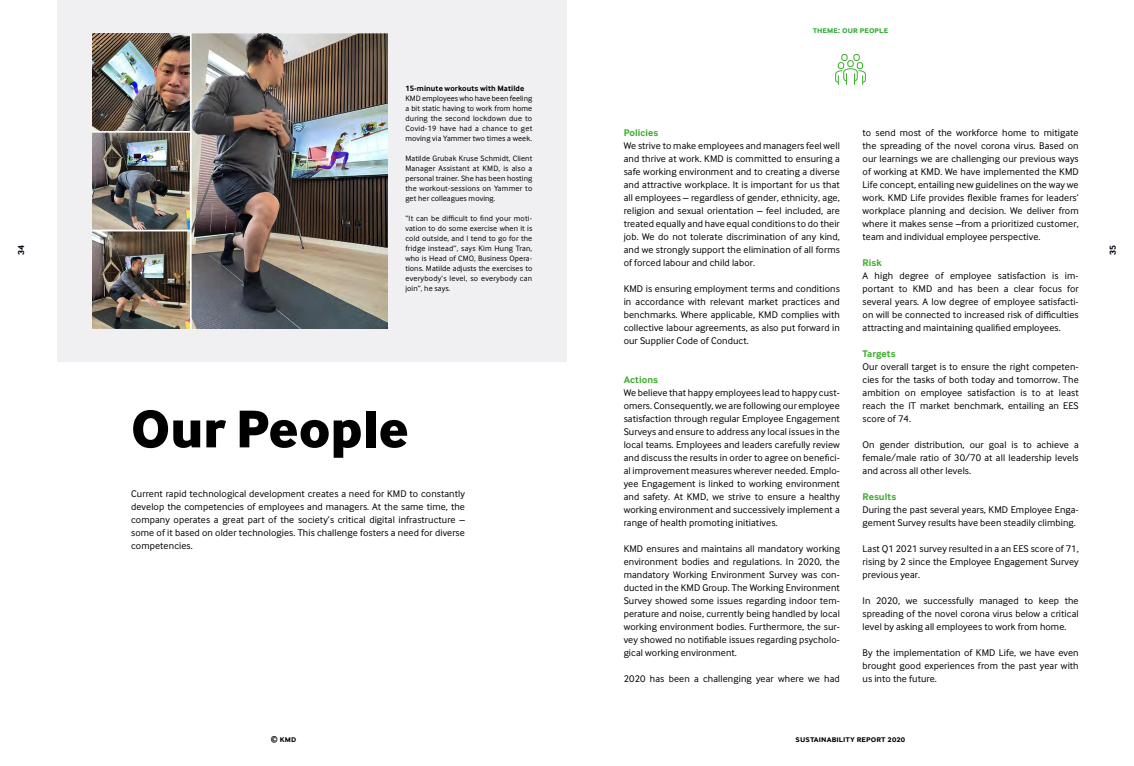
<style>
.page{position:relative;width:1134px;height:766px;background:#fff}
.page>*{position:absolute;margin:0;border:0;box-sizing:border-box;transform-origin:0 0}
.t1{font:800 55px "Inter Face";letter-spacing:.01em;color:#000}
.t2{font:10px/13px "Inter Face";letter-spacing:.01em;color:#000;text-align:justify}
.t3{font:700 10px "Inter Face";letter-spacing:.01em;color:#3aad2c}
.t4{font:700 9px "Inter Face";letter-spacing:.01em;color:#000}
.t5{font:700 9px "Inter Face";color:#2ea836}
.t6{font:700 9px "Inter Face";color:#00030f}
.t7{font:8px/10px "Inter Face";letter-spacing:.025em;color:#000;text-align:justify}
.t8{font:700 8px "Inter Face";letter-spacing:.01em;color:#000}
</style>
<div class="page">
<div style="left:847px;top:60px;width:7px;height:7px;border:1px solid #3aad2c;border-radius:3px"></div>
<div style="left:857px;top:62px;width:6px;height:7px;border:1px solid #3aad2c;border-radius:3px"></div>
<svg style="left:835px;top:68px;width:31px;height:17px"></svg>
<div style="left:838px;top:62px;width:6px;height:7px;border:1px solid #3aad2c;border-radius:3px"></div>
<div style="left:841px;top:54px;width:6px;height:7px;border:1px solid #3aad2c;border-radius:3px"></div>
<div style="left:853px;top:54px;width:7px;height:7px;border:1px solid #3aad2c;border-radius:3px"></div>
<div style="left:58px;top:0;width:509px;height:362px;background:#f0f0f2"></div>
<img style="left:92px;top:33px;width:296px;height:296px">
<p class="t5" style="left:813px;top:25px;width:77px">theme: our people</p>
<p class="t8" style="left:405px;top:83px;width:120px">15-minute workouts with Matilde</p>
<p class="t7" style="left:405px;top:93px;width:128px">KMD employees who have been feeling a bit static having to work from home during the second lockdown due to Covid-19 have had a chance to get moving via Yammer two times a week.</p>
<p class="t7" style="left:405px;top:153px;width:128px">Matilde Grubak Kruse Schmidt, Client Manager Assistant at KMD, is also a personal trainer. She has been hosting the workout-sessions on Yammer to get her colleagues moving.</p>
<p class="t7" style="left:405px;top:213px;width:128px">“It can be difficult to find your moti&shy;vation to do some exercise when it is cold outside, and I tend to go for the fridge instead”, says Kim Hung Tran, who is Head of CMO, Business Opera&shy;tions. Matilde adjusts the exercises to everybody’s level, so everybody can join”, he says.</p>
<p class="t2" style="left:862px;top:126px;width:218px">to send most of the workforce home to mitigate the spreading of the novel corona virus. Based on our learnings we are challenging our previous ways of working at KMD. We have implemented the KMD Life concept, entailing new guidelines on the way we work. KMD Life provides flexible frames for leaders’ workplace planning and decision. We deliver from where it makes sense –from a prioritized customer, team and individual employee perspective.</p>
<p class="t3" style="left:862px;top:257px;width:21px">Risk</p>
<p class="t2" style="left:862px;top:269px;width:218px">A high degree of employee satisfaction is im&shy;portant to KMD and has been a clear focus for several years. A low degree of employee satisfacti&shy;on will be connected to increased risk of difficulties attracting and maintaining qualified employees.</p>
<p class="t3" style="left:862px;top:348px;width:35px">Targets</p>
<p class="t2" style="left:862px;top:360px;width:218px">Our overall target is to ensure the right competen&shy;cies for the tasks of both today and tomorrow. The ambition on employee satisfaction is to at least reach the IT market benchmark, entailing an EES score of 74.</p>
<p class="t2" style="left:862px;top:438px;width:218px">On gender distribution, our goal is to achieve a female/male ratio of 30/70 at all leadership levels and across all other levels.</p>
<p class="t3" style="left:862px;top:491px;width:35px">Results</p>
<p class="t2" style="left:862px;top:503px;width:218px">During the past several years, KMD Employee Enga&shy;gement Survey results have been steadily climbing.</p>
<p class="t2" style="left:862px;top:542px;width:218px">Last Q1 2021 survey resulted in a an EES score of 71, rising by 2 since the Employee Engagement Survey previous year.</p>
<p class="t2" style="left:862px;top:594px;width:218px">In 2020, we successfully managed to keep the spreading of the novel corona virus below a critical level by asking all employees to work from home.</p>
<p class="t2" style="left:862px;top:646px;width:218px">By the implementation of KMD Life, we have even brought good experiences from the past year with us into the future.</p>
<p class="t3" style="left:624px;top:127px;width:36px">Policies</p>
<p class="t2" style="left:624px;top:139px;width:218px">We strive to make employees and managers feel well and thrive at work. KMD is committed to ensuring a safe working environment and to creating a diverse and attractive workplace. It is important for us that all employees – regardless of gender, ethnicity, age, religion and sexual orientation – feel included, are treated equally and have equal conditions to do their job. We do not tolerate discrimination of any kind, and we strongly support the elimination of all forms of forced labour and child labor.</p>
<p class="t2" style="left:624px;top:282px;width:218px">KMD is ensuring employment terms and conditions in accordance with relevant market practices and benchmarks. Where applicable, KMD complies with collective labour agreements, as also put forward in our Supplier Code of Conduct.</p>
<p class="t3" style="left:624px;top:374px;width:36px">Actions</p>
<p class="t2" style="left:624px;top:386px;width:218px">We believe that happy employees lead to happy cust&shy;omers. Consequently, we are following our employee satisfaction through regular Employee Engagement Surveys and ensure to address any local issues in the local teams. Employees and leaders carefully review and discuss the results in order to agree on benefici&shy;al improvement measures wherever needed. Emplo&shy;yee Engagement is linked to working environment and safety. At KMD, we strive to ensure a healthy working environment and successively implement a range of health promoting initiatives.</p>
<p class="t2" style="left:624px;top:542px;width:218px">KMD ensures and maintains all mandatory working environment bodies and regulations. In 2020, the mandatory Working Environment Survey was con&shy;ducted in the KMD Group. The Working Environment Survey showed some issues regarding indoor tem&shy;perature and noise, currently being handled by local working environment bodies. Furthermore, the sur&shy;vey showed no notifiable issues regarding psycholo&shy;gical working environment.</p>
<p class="t2" style="left:624px;top:672px;width:218px">2020 has been a challenging year where we had</p>
<p class="t6" style="left:16px;top:255px;width:11px;rotate:-90deg">34</p>
<p class="t6" style="left:1107px;top:255px;width:11px;rotate:-90deg">35</p>
<h1 class="t1" style="left:131px;top:395px;width:279px">Our People</h1>
<p class="t2" style="left:131px;top:487px;width:335px">Current rapid technological development creates a need for KMD to constantly develop the competencies of employees and managers. At the same time, the company operates a great part of the society’s critical digital infrastructure – some of it based on older technologies. This challenge fosters a need for diverse competencies.</p>
<p class="t4" style="left:271px;top:734px;width:27px">© kmd</p>
<p class="t4" style="left:796px;top:734px;width:111px">sustainability report 2020</p>
</div>
